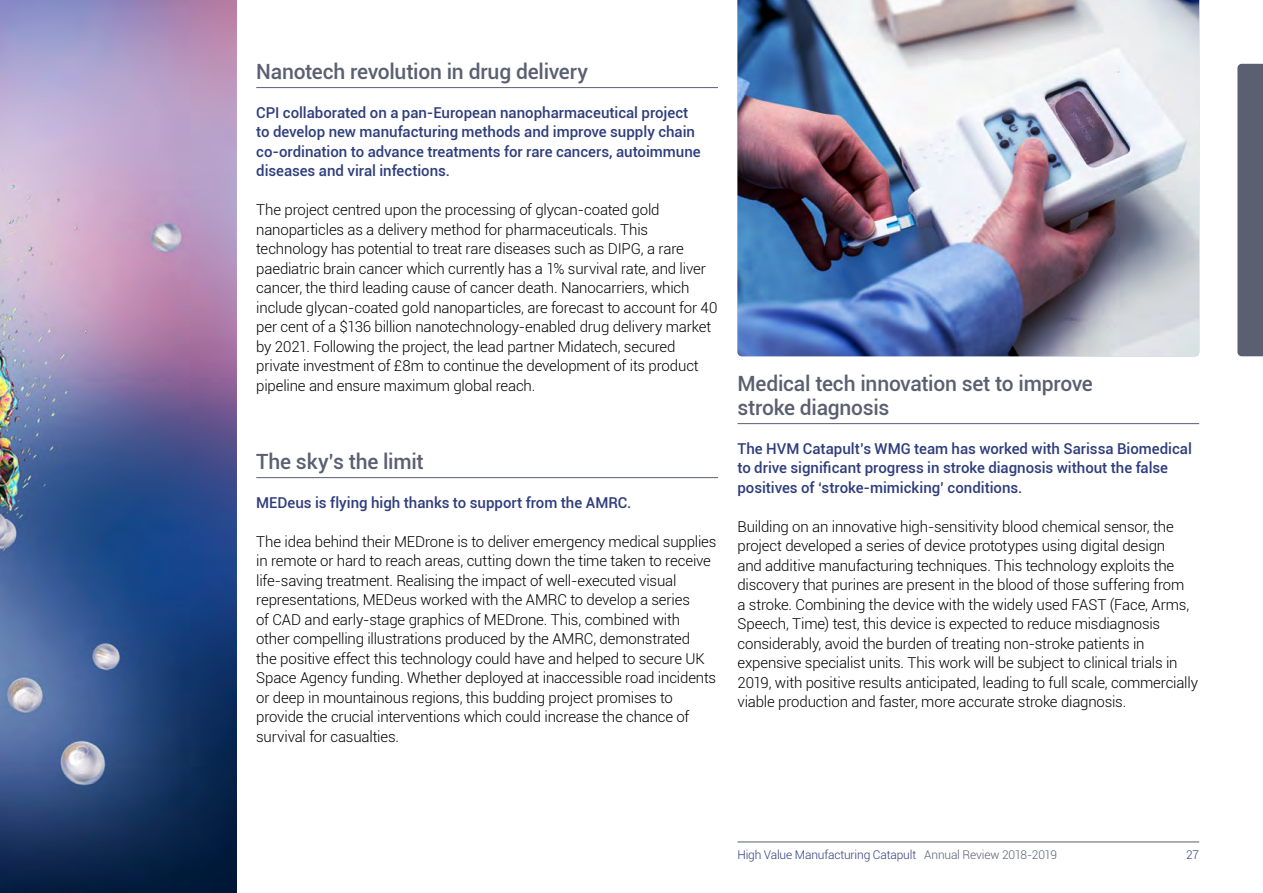
<style>
.page{position:relative;width:1263px;height:893px;background:#fff}
.page>*{position:absolute;margin:0;border:0;box-sizing:border-box;transform-origin:0 0}
.t1{font:500 21px/24px "Roboto";letter-spacing:-.01em;color:#5a6071}
.t2{font:300 15px/19.5px "Roboto";letter-spacing:-.01em;color:#000}
.t3{font:500 15px/19.5px "Roboto";letter-spacing:-.005em;color:#2e3d7c}
.t4{font:300 12px "Roboto";letter-spacing:-.015em;color:#2e3d7c}
.s1{color:#5a6071}
</style>
<div class="page">
<hr style="left:737px;top:423px;width:462px;height:1px;background:#5a6071">
<hr style="left:256px;top:87px;width:462px;height:1px;background:#5a6071">
<hr style="left:256px;top:477px;width:462px;height:1px;background:#5a6071">
<img style="left:737px;top:0;width:462px;height:356px">
<img style="left:0;top:0;width:237px;height:893px">
<hr style="left:737px;top:842px;width:462px;height:1px;background:#5a6071">
<div style="left:1237px;top:64px;width:26px;height:292px;background:#5a6071"></div>
<h1 class="t1" style="left:256px;top:58px;width:333px">Nanotech revolution in drug delivery</h1>
<p class="t3" style="left:256px;top:102px;width:446px">CPI collaborated on a pan-European nanopharmaceutical project to develop new manufacturing methods and improve supply chain co-ordination to advance treatments for rare cancers, autoimmune diseases and viral infections.</p>
<p class="t2" style="left:256px;top:200px;width:463px">The project centred upon the processing of glycan-coated gold nanoparticles as a delivery method for pharmaceuticals. This technology has potential to treat rare diseases such as DIPG, a rare paediatric brain cancer which currently has a 1% survival rate, and liver cancer, the third leading cause of cancer death. Nanocarriers, which include glycan-coated gold nanoparticles, are forecast to account for 40 per cent of a $136 billion nanotechnology-enabled drug delivery market by 2021. Following the project, the lead partner Midatech, secured private investment of £8m to continue the development of its product pipeline and ensure maximum global reach.</p>
<h1 class="t1" style="left:256px;top:448px;width:169px">The sky’s the limit</h1>
<p class="t3" style="left:256px;top:492px;width:377px">MEDeus is flying high thanks to support from the AMRC.</p>
<p class="t2" style="left:256px;top:531px;width:462px">The idea behind their MEDrone is to deliver emergency medical supplies in remote or hard to reach areas, cutting down the time taken to receive life-saving treatment. Realising the impact of well-executed visual representations, MEDeus worked with the AMRC to develop a series<br>of CAD and early-stage graphics of MEDrone. This, combined with other compelling illustrations produced by the AMRC, demonstrated<br>the positive effect this technology could have and helped to secure UK Space Agency funding. Whether deployed at inaccessible road incidents or deep in mountainous regions, this budding project promises to provide the crucial interventions which could increase the chance of survival for casualties.</p>
<h1 class="t1" style="left:737px;top:370px;width:357px">Medical tech innovation set to improve stroke diagnosis</h1>
<p class="t3" style="left:737px;top:438px;width:456px">The HVM Catapult’s WMG team has worked with Sarissa Biomedical to drive significant progress in stroke diagnosis without the false positives of ‘stroke-mimicking’ conditions.</p>
<p class="t2" style="left:737px;top:516px;width:462px">Building on an innovative high-sensitivity blood chemical sensor, the project developed a series of device prototypes using digital design<br>and additive manufacturing techniques. This technology exploits the discovery that purines are present in the blood of those suffering from<br>a stroke. Combining the device with the widely used FAST (Face, Arms, Speech, Time) test, this device is expected to reduce misdiagnosis considerably, avoid the burden of treating non-stroke patients in expensive specialist units. This work will be subject to clinical trials in 2019, with positive results anticipated, leading to full scale, commercially viable production and faster, more accurate stroke diagnosis.</p>
<p class="t4" style="left:737px;top:846px;width:321px">High Value Manufacturing Catapult <span class="s1">Annual Review 2018-2019</span></p>
<p class="t4" style="left:1186px;top:846px;width:15px">27</p>
</div>
